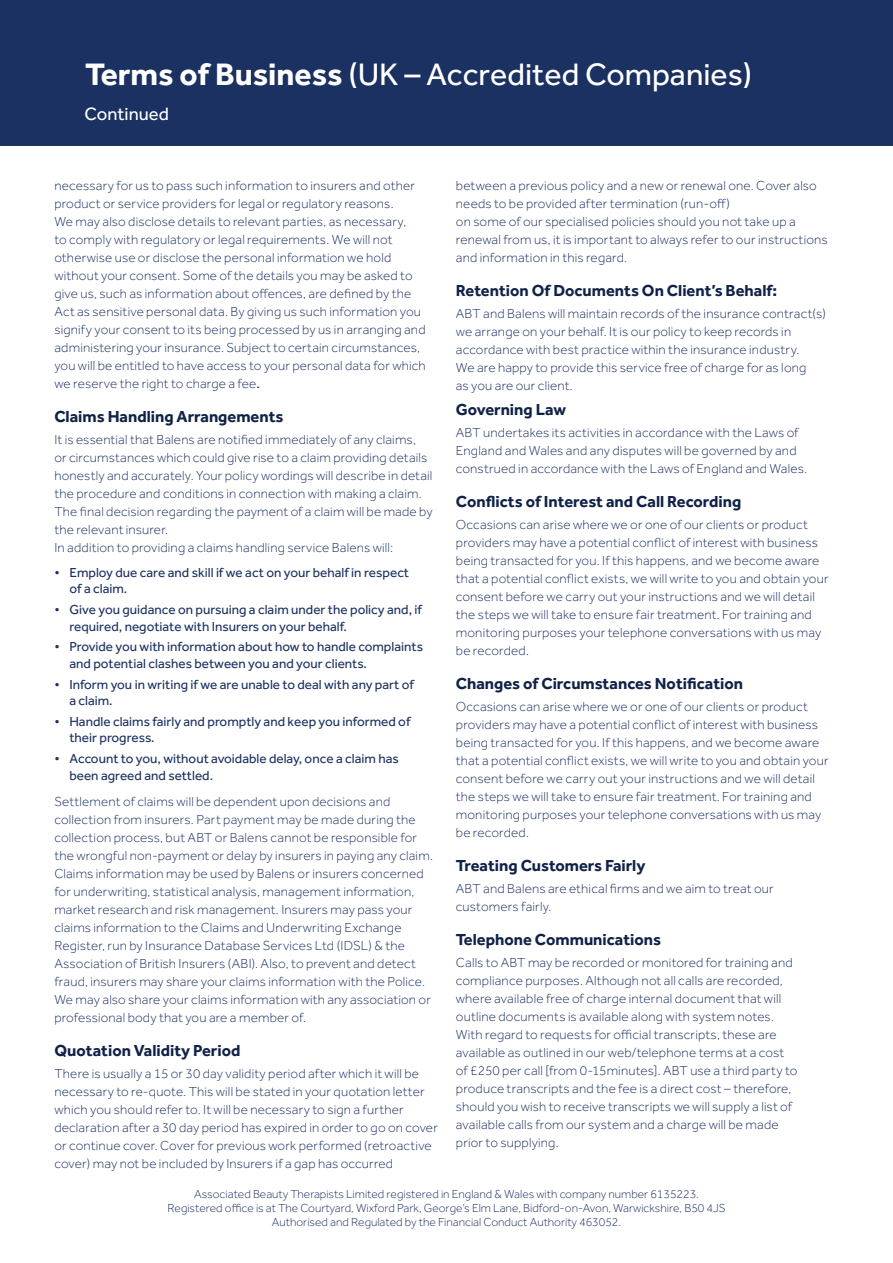
<style>
.page{position:relative;width:893px;height:1263px;background:#fff}
.page>*{position:absolute;margin:0;border:0;box-sizing:border-box;transform-origin:0 0}
.t1{font:32.1px "Effra";color:#fff}
.t2{font:18.45px "Effra";color:#fff}
.t3{font:700 16.5px "Effra";color:#102247}
.t4{font:300 13.5px/18px "Effra";letter-spacing:.015em;color:#1b3161}
.t5{font:13.5px/16.5px "Effra";color:#1b3161}
.t6{font:300 12px/14.4px "Effra";color:#1b3161;text-align:center}
.s1{font-weight:700}
.s2{font-weight:400}
</style>
<div class="page">
<div style="left:0;top:0;width:893px;height:145px;background:#1b3161"></div>
<h1 class="t1" style="left:85px;top:56px;width:669px"><span class="s1">Terms of Business</span> (UK – Accredited Companies)</h1>
<h2 class="t2" style="left:85px;top:103px;width:86px">Continued</h2>
<p class="t4" style="left:456px;top:176px;width:373px">between a previous policy and a new or renewal one. Cover also needs to be provided after termination (run-off)<br>on some of our specialised policies should you not take up a renewal from us, it is important to always refer to our instructions and information in this regard.</p>
<p class="t3" style="left:456px;top:280px;width:323px">Retention Of Documents On Client’s Behalf:</p>
<p class="t4" style="left:456px;top:304px;width:371px">ABT and Balens will maintain records of the insurance contract(s) we arrange on your behalf. It is our policy to keep records in accordance with best practice within the insurance industry.<br>We are happy to provide this service free of charge for as long<br>as you are our client.</p>
<p class="t3" style="left:456px;top:399px;width:112px">Governing Law</p>
<p class="t4" style="left:456px;top:424px;width:353px">ABT undertakes its activities in accordance with the Laws of<br>England and Wales and any disputes will be governed by and construed in accordance with the Laws of England and Wales.</p>
<p class="t3" style="left:456px;top:491px;width:287px">Conflicts of Interest and Call Recording</p>
<p class="t4" style="left:456px;top:516px;width:374px">Occasions can arise where we or one of our clients or product providers may have a potential conflict of interest with business being transacted for you. If this happens, and we become aware that a potential conflict exists, we will write to you and obtain your consent before we carry out your instructions and we will detail the steps we will take to ensure fair treatment. For training and monitoring purposes your telephone conversations with us may be recorded.</p>
<p class="t3" style="left:456px;top:673px;width:289px">Changes of Circumstances Notification</p>
<p class="t4" style="left:456px;top:698px;width:374px">Occasions can arise where we or one of our clients or product providers may have a potential conflict of interest with business being transacted for you. If this happens, and we become aware that a potential conflict exists, we will write to you and obtain your consent before we carry out your instructions and we will detail the steps we will take to ensure fair treatment. For training and monitoring purposes your telephone conversations with us may be recorded.</p>
<p class="t3" style="left:456px;top:855px;width:191px">Treating Customers Fairly</p>
<p class="t4" style="left:456px;top:880px;width:319px">ABT and Balens are ethical firms and we aim to treat our customers fairly.</p>
<p class="t3" style="left:456px;top:929px;width:207px">Telephone Communications</p>
<p class="t4" style="left:456px;top:954px;width:343px">Calls to ABT may be recorded or monitored for training and compliance purposes. Although not all calls are recorded, where available free of charge internal document that will outline documents is available along with system notes.<br>With regard to requests for official transcripts, these are available as outlined in our web/telephone terms at a cost of £250 per call [from 0-15minutes]. ABT use a third party to produce transcripts and the fee is a direct cost – therefore, should you wish to receive transcripts we will supply a list of available calls from our system and a charge will be made prior to supplying.</p>
<p class="t6" style="left:167px;top:1186px;width:560px">Associated Beauty Therapists Limited registered in England &amp; Wales with company number 6135223.<br>Registered office is at The Courtyard, Wixford Park, George’s Elm Lane, Bidford-on-Avon, Warwickshire, B50 4JS<br>Authorised and Regulated by the Financial Conduct Authority 463052.</p>
<p class="t4" style="left:54px;top:176px;width:373px">necessary for us to pass such information to insurers and other product or service providers for legal or regulatory reasons.<br>We may also disclose details to relevant parties, as necessary,<br>to comply with regulatory or legal requirements. We will not otherwise use or disclose the personal information we hold without your consent. Some of the details you may be asked to give us, such as information about offences, are defined by the Act as sensitive personal data. By giving us such information you signify your consent to its being processed by us in arranging and administering your insurance. Subject to certain circumstances, you will be entitled to have access to your personal data for which we reserve the right to charge a fee<span class="s2">.</span></p>
<p class="t3" style="left:54px;top:406px;width:231px">Claims Handling Arrangements</p>
<p class="t4" style="left:54px;top:430px;width:380px">It is essential that Balens are notified immediately of any claims,<br>or circumstances which could give rise to a claim providing details honestly and accurately. Your policy wordings will describe in detail the procedure and conditions in connection with making a claim.<br>The final decision regarding the payment of a claim will be made by the relevant insurer.<br>In addition to providing a claims handling service Balens will:</p>
<p class="t5" style="left:69px;top:564px;width:341px;text-indent:-15px">• Employ due care and skill if we act on your behalf in respect of a claim.</p>
<p class="t5" style="left:69px;top:601px;width:354px;text-indent:-15px">• Give you guidance on pursuing a claim under the policy and, if required, negotiate with Insurers on your behalf.</p>
<p class="t5" style="left:69px;top:638px;width:355px;text-indent:-15px">• Provide you with information about how to handle complaints and potential clashes between you and your clients.</p>
<p class="t5" style="left:69px;top:676px;width:346px;text-indent:-15px">• Inform you in writing if we are unable to deal with any part of a claim.</p>
<p class="t5" style="left:69px;top:713px;width:343px;text-indent:-15px">• Handle claims fairly and promptly and keep you informed of their progress.</p>
<p class="t5" style="left:69px;top:750px;width:331px;text-indent:-15px">• Account to you, without avoidable delay, once a claim has been agreed and settled.</p>
<p class="t4" style="left:54px;top:792px;width:380px">Settlement of claims will be dependent upon decisions and collection from insurers. Part payment may be made during the collection process, but ABT or Balens cannot be responsible for the wrongful non-payment or delay by insurers in paying any claim.<br>Claims information may be used by Balens or insurers concerned for underwriting, statistical analysis, management information, market research and risk management. Insurers may pass your claims information to the Claims and Underwriting Exchange Register, run by Insurance Database Services Ltd (IDSL) &amp; the Association of British Insurers (ABI). Also, to prevent and detect fraud, insurers may share your claims information with the Police.<br>We may also share your claims information with any association or professional body that you are a member of.</p>
<p class="t3" style="left:54px;top:1040px;width:187px">Quotation Validity Period</p>
<p class="t4" style="left:54px;top:1064px;width:385px">There is usually a 15 or 30 day validity period after which it will be necessary to re-quote. This will be stated in your quotation letter which you should refer to. It will be necessary to sign a further declaration after a 30 day period has expired in order to go on cover or continue cover. Cover for previous work performed (retroactive cover) may not be included by Insurers if a gap has occurred</p>
</div>
